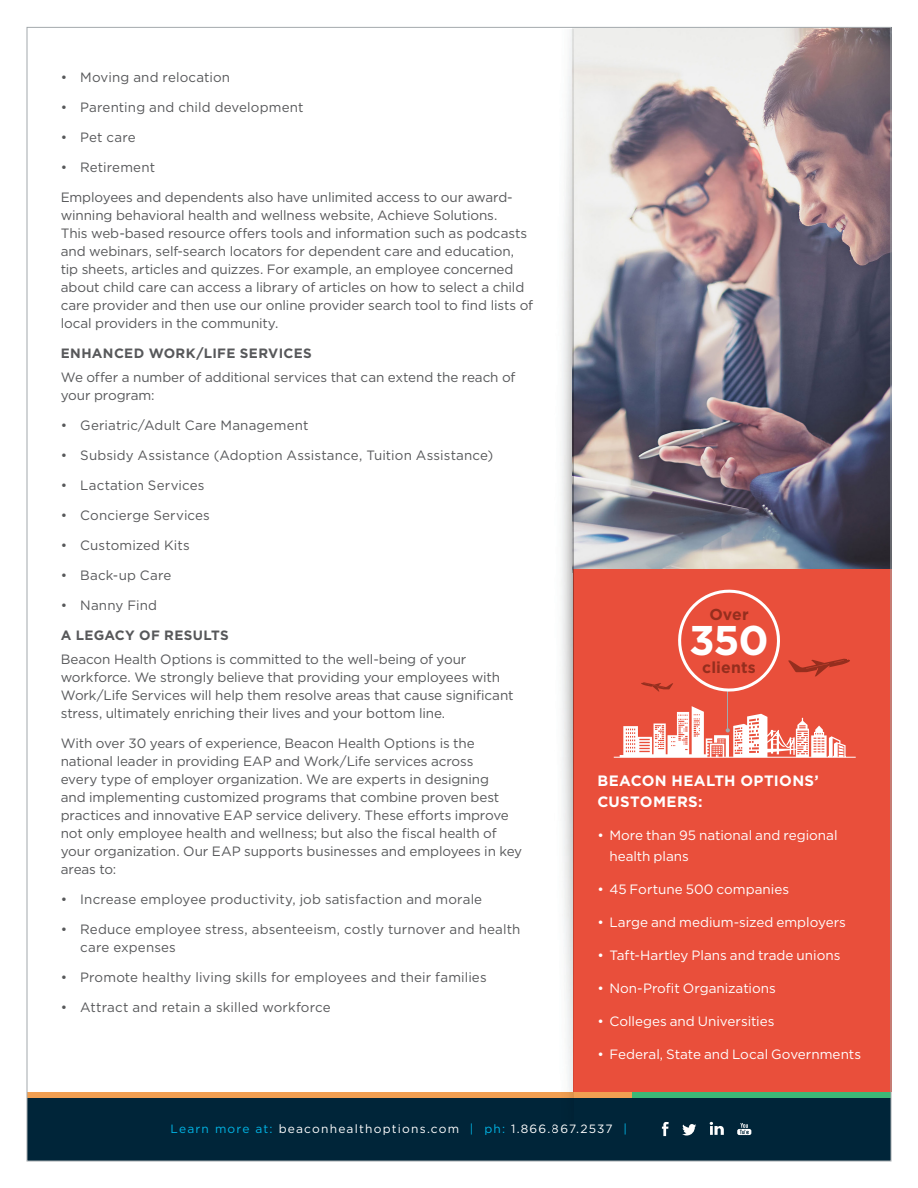
<style>
.page{position:relative;width:918px;height:1188px;background:#fff}
.page>*{position:absolute;margin:0;border:0;box-sizing:border-box;transform-origin:0 0}
.t1{font:700 41.55px "Gotham";color:#fff}
.t2{font:700 15.9px "Gotham";letter-spacing:.005em;color:#952e1e}
.Header-Callout{font:700 15px/21px "Gotham";letter-spacing:.025em;color:#fff}
.Body_Copy{font:13.5px/18px "Gotham";letter-spacing:-.005em;color:#57585a}
.t3{font:13.5px/21px "Gotham";color:#fff}
.Header-BodyCopy{font:700 13.5px "Gotham";letter-spacing:.025em;color:#57585a}
.Body_Copy-2{font:13.5px "Gotham";letter-spacing:.015em;color:#57585a}
.t4{font:12px "Gotham";letter-spacing:.1em;color:#fff}
.s1{color:#00b5e6}
</style>
<div class="page">
<div style="left:108px;top:1092px;width:783px;height:6px;background:#3cb877"></div>
<div style="left:27px;top:1092px;width:605px;height:6px;background:#f19f52"></div>
<div style="left:27px;top:1098px;width:864px;height:63px;background:#002539"></div>
<svg style="left:662px;top:1122px;width:7px;height:14px"></svg>
<svg style="left:682px;top:1124px;width:14px;height:12px"></svg>
<svg style="left:737px;top:1123px;width:14px;height:12px"></svg>
<svg style="left:710px;top:1122px;width:14px;height:13px"></svg>
<img style="left:573px;top:29px;width:316px;height:540px">
<div style="left:573px;top:569px;width:318px;height:523px;background:#e94f3b"></div>
<img style="left:561px;top:29px;width:12px;height:1069px">
<hr style="left:614px;top:757px;width:242px;height:1px;background:#fff">
<hr style="left:728px;top:691px;width:1px;height:39px;background:#a3a9ad">
<svg style="left:620px;top:706px;width:226px;height:51px"></svg>
<svg style="left:641px;top:589px;width:209px;height:109px"></svg>
<p class="Body_Copy" style="left:61px;top:68px;width:171px">• Moving and relocation</p>
<p class="Body_Copy" style="left:61px;top:98px;width:244px">• Parenting and child development</p>
<p class="Body_Copy" style="left:61px;top:128px;width:77px">• Pet care</p>
<p class="Body_Copy" style="left:61px;top:158px;width:96px">• Retirement</p>
<p class="Body_Copy" style="left:61px;top:188px;width:474px">Employees and dependents also have unlimited access to our award&shy;winning behavioral health and wellness website, Achieve Solutions.<br>This web-based resource offers tools and information such as podcasts and webinars, self-search locators for dependent care and education, tip sheets, articles and quizzes. For example, an employee concerned about child care can access a library of articles on how to select a child care provider and then use our online provider search tool to find lists of local providers in the community.</p>
<p class="Header-BodyCopy" style="left:61px;top:345px;width:253px">ENHANCED WORK/LIFE SERVICES</p>
<p class="Body_Copy" style="left:61px;top:368px;width:456px">We offer a number of additional services that can extend the reach of your program:</p>
<p class="Body_Copy" style="left:61px;top:416px;width:249px">• Geriatric/Adult Care Management</p>
<p class="Body_Copy" style="left:61px;top:446px;width:434px">• Subsidy Assistance (Adoption Assistance, Tuition Assistance)</p>
<p class="Body_Copy" style="left:61px;top:476px;width:145px">• Lactation Services</p>
<p class="Body_Copy-2" style="left:61px;top:508px;width:151px">• Concierge Services</p>
<p class="Body_Copy" style="left:61px;top:536px;width:130px">• Customized Kits</p>
<p class="Body_Copy-2" style="left:61px;top:568px;width:112px">• Back-up Care</p>
<p class="Body_Copy-2" style="left:61px;top:598px;width:98px">• Nanny Find</p>
<p class="Header-BodyCopy" style="left:61px;top:627px;width:170px">A LEGACY OF RESULTS</p>
<p class="Body_Copy" style="left:61px;top:650px;width:454px">Beacon Health Options is committed to the well-being of your workforce. We strongly believe that providing your employees with Work/Life Services will help them resolve areas that cause significant stress, ultimately enriching their lives and your bottom line.</p>
<p class="Body_Copy" style="left:61px;top:734px;width:463px">With over 30 years of experience, Beacon Health Options is the national leader in providing EAP and Work/Life services across<br>every type of employer organization. We are experts in designing<br>and implementing customized programs that combine proven best practices and innovative EAP service delivery. These efforts improve not only employee health and wellness; but also the fiscal health of your organization. Our EAP supports businesses and employees in key areas to:</p>
<p class="Body_Copy" style="left:61px;top:890px;width:423px">• Increase employee productivity, job satisfaction and morale</p>
<p class="Body_Copy" style="left:80px;top:920px;width:442px;text-indent:-20px">• Reduce employee stress, absenteeism, costly turnover and health care expenses</p>
<p class="Body_Copy" style="left:61px;top:968px;width:427px">• Promote healthy living skills for employees and their families</p>
<p class="Body_Copy" style="left:61px;top:998px;width:271px">• Attract and retain a skilled workforce</p>
<p class="t2" style="left:709px;top:606px;width:41px">Over</p>
<p class="t1" style="left:689px;top:617px;width:81px">350</p>
<p class="t2" style="left:702px;top:658px;width:55px">clients</p>
<p class="Header-Callout" style="left:597px;top:769px;width:223px">BEACON HEALTH OPTIONS’<br>CUSTOMERS:</p>
<p class="t3" style="left:609px;top:824px;width:230px;text-indent:-12px">• More than 95 national and regional health plans</p>
<p class="t3" style="left:597px;top:878px;width:193px">• 45 Fortune 500 companies</p>
<p class="t3" style="left:597px;top:911px;width:250px">• Large and medium-sized employers</p>
<p class="t3" style="left:597px;top:944px;width:245px">• Taft-Hartley Plans and trade unions</p>
<p class="t3" style="left:597px;top:977px;width:180px">• Non-Profit Organizations</p>
<p class="t3" style="left:597px;top:1010px;width:179px">• Colleges and Universities</p>
<p class="t3" style="left:597px;top:1043px;width:265px">• Federal, State and Local Governments</p>
<p class="t4" style="left:171px;top:1123px;width:458px"><span class="s1">Learn more at:</span> beaconhealthoptions.com <span class="s1">| ph:</span> 1.866.867.2537 <span class="s1">|</span></p>
</div>
